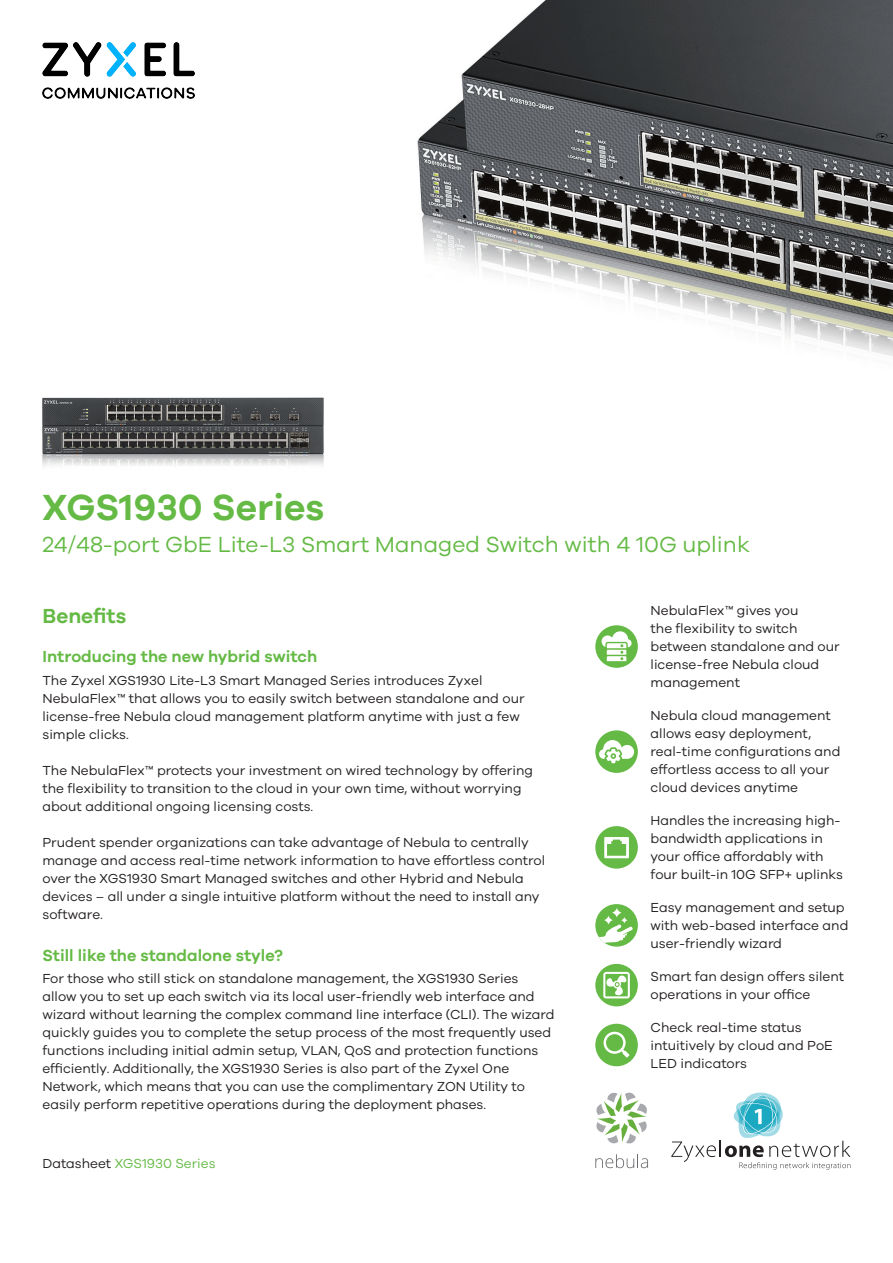
<style>
.page{position:relative;width:893px;height:1263px;background:#fff}
.page>*{position:absolute;margin:0;border:0;box-sizing:border-box;transform-origin:0 0}
.t1{font:600 37.5px "Galano Grotesque";color:#65ba45}
.t2{font:22.5px "Galano Grotesque";color:#65ba45}
.t3{font:600 21px "Galano Grotesque";color:#65ba45}
.t4{font:600 16.5px "Galano Grotesque";color:#65ba45}
.t5{font:13.5px/18px "Galano Grotesque";color:#231f20}
.t6{font:13.5px "Galano Grotesque";color:#65ba45}
.s1{color:#231f20}
</style>
<div class="page">
<img style="left:417px;top:0;width:476px;height:357px">
<img style="left:42px;top:397px;width:282px;height:70px">
<div style="left:595px;top:1024px;width:43px;height:42px;background:#65ba45;border-radius:50%"></div>
<svg style="left:604px;top:1032px;width:26px;height:26px"></svg>
<div style="left:595px;top:826px;width:43px;height:43px;background:#65ba45;border-radius:50%"></div>
<svg style="left:604px;top:837px;width:25px;height:21px"></svg>
<div style="left:595px;top:904px;width:43px;height:43px;background:#65ba45;border-radius:50%"></div>
<svg style="left:612px;top:908px;width:10px;height:9px"></svg>
<svg style="left:599px;top:916px;width:34px;height:27px"></svg>
<div style="left:595px;top:964px;width:43px;height:42px;background:#65ba45;border-radius:50%"></div>
<svg style="left:603px;top:972px;width:27px;height:26px"></svg>
<div style="left:595px;top:730px;width:43px;height:43px;background:#65ba45;border-radius:50%"></div>
<svg style="left:599px;top:740px;width:35px;height:23px"></svg>
<svg style="left:595px;top:625px;width:43px;height:43px"></svg>
<svg style="left:602px;top:631px;width:30px;height:30px"></svg>
<svg style="left:671px;top:1092px;width:179px;height:78px"></svg>
<svg style="left:595px;top:1154px;width:53px;height:14px"></svg>
<svg style="left:596px;top:1092px;width:51px;height:52px"></svg>
<img style="left:42px;top:43px;width:152px;height:55px">
<h1 class="t1" style="left:43px;top:485px;width:283px">XGS1930 Series</h1>
<h2 class="t2" style="left:43px;top:531px;width:709px">24/48-port GbE Lite-L3 Smart Managed Switch with 4 10G uplink</h2>
<h3 class="t3" style="left:43px;top:603px;width:85px">Benefits</h3>
<p class="t4" style="left:43px;top:647px;width:276px">Introducing the new hybrid switch</p>
<p class="t5" style="left:43px;top:670px;width:484px">The Zyxel XGS1930 Lite-L3 Smart Managed Series introduces Zyxel NebulaFlex™ that allows you to easily switch between standalone and our license-free Nebula cloud management platform anytime with just a few simple clicks.</p>
<p class="t5" style="left:43px;top:760px;width:492px">The NebulaFlex™ protects your investment on wired technology by offering the flexibility to transition to the cloud in your own time, without worrying about additional ongoing licensing costs.</p>
<p class="t5" style="left:43px;top:832px;width:504px">Prudent spender organizations can take advantage of Nebula to centrally manage and access real-time network information to have effortless control over the XGS1930 Smart Managed switches and other Hybrid and Nebula devices – all under a single intuitive platform without the need to install any software.</p>
<p class="t4" style="left:43px;top:945px;width:242px">Still like the standalone style?</p>
<p class="t5" style="left:43px;top:969px;width:513px">For those who still stick on standalone management, the XGS1930 Series allow you to set up each switch via its local user-friendly web interface and wizard without learning the complex command line interface (CLI). The wizard quickly guides you to complete the setup process of the most frequently used functions including initial admin setup, VLAN, QoS and protection functions efficiently. Additionally, the XGS1930 Series is also part of the Zyxel One Network, which means that you can use the complimentary ZON Utility to easily perform repetitive operations during the deployment phases.</p>
<p class="t6" style="left:43px;top:1155px;width:175px"><span class="s1">Datasheet</span> XGS1930 Series</p>
<p class="t5" style="left:651px;top:601px;width:191px">NebulaFlex™ gives you<br>the flexibility to switch between standalone and our license-free Nebula cloud management</p>
<p class="t5" style="left:651px;top:706px;width:191px">Nebula cloud management allows easy deployment, real-time configurations and effortless access to all your cloud devices anytime</p>
<p class="t5" style="left:651px;top:811px;width:194px">Handles the increasing high&shy;bandwidth applications in your office affordably with four built-in 10G SFP+ uplinks</p>
<p class="t5" style="left:651px;top:898px;width:199px">Easy management and setup with web-based interface and user-friendly wizard</p>
<p class="t5" style="left:651px;top:967px;width:195px">Smart fan design offers silent operations in your office</p>
<p class="t5" style="left:651px;top:1017px;width:184px">Check real-time status intuitively by cloud and PoE<br>LED indicators</p>
</div>
